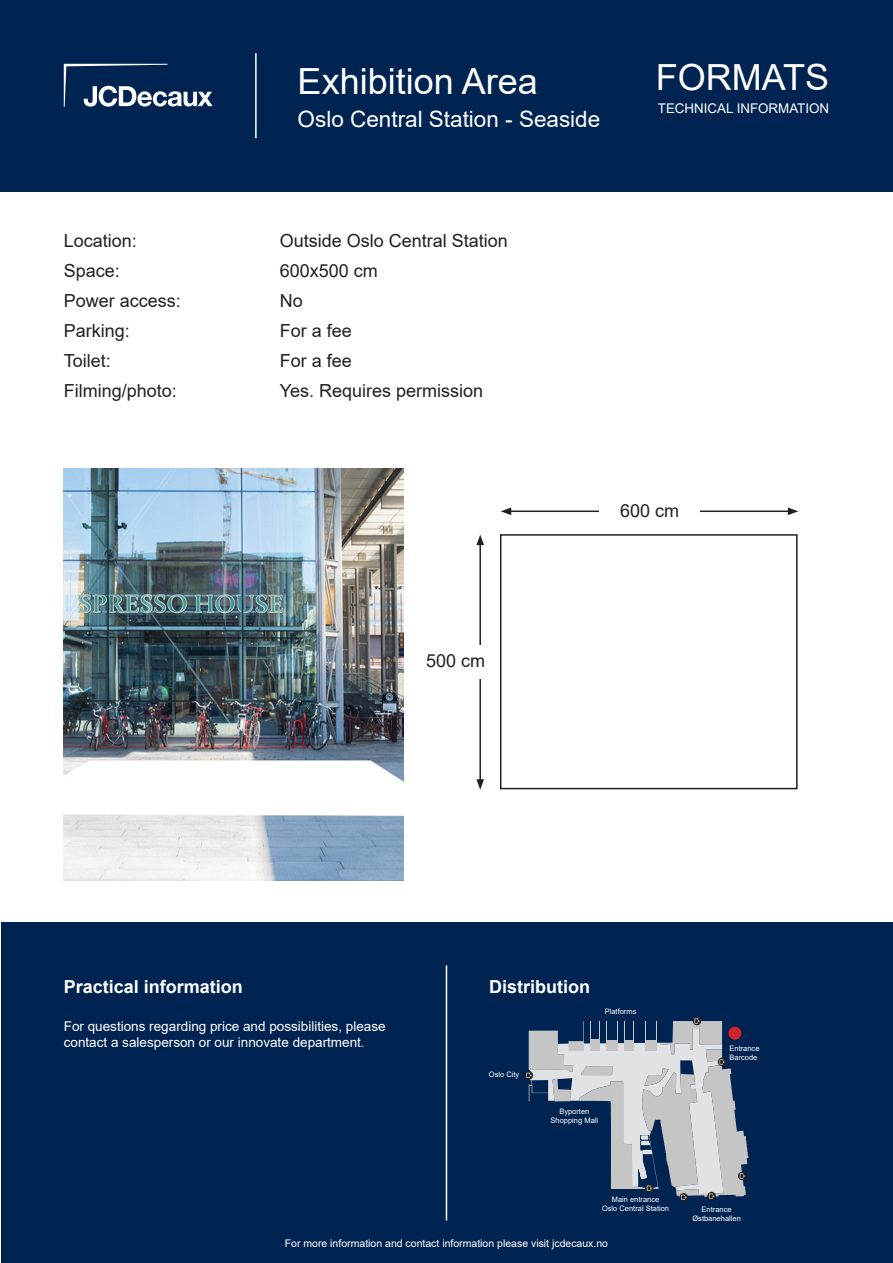
<style>
.page{position:relative;width:893px;height:1263px;background:#fff}
.page>*{position:absolute;margin:0;border:0;box-sizing:border-box;transform-origin:0 0}
.t1{font:36px "Arial";color:#fff}
.t2{font:22.5px "Arial";color:#fff}
.t3{font:18px "Arial";color:#231f20}
.t4{font:700 18px "Arial";color:#fff}
.t5{font:13.5px/16.2px "Arial";color:#fff}
.t6{font:13.35px "Arial";color:#fff}
.t7{font:10.5px "Arial";color:#fff}
.t8{font:7.5px "Arial";color:#fff}
</style>
<div class="page">
<div style="left:0;top:0;width:893px;height:191px;background:#002451"></div>
<div style="left:1px;top:923px;width:892px;height:340px;background:#002451"></div>
<svg style="left:64px;top:64px;width:149px;height:43px"></svg>
<hr style="left:255px;top:53px;width:2px;height:85px;background:#fff">
<hr style="left:446px;top:965px;width:1px;height:255px;background:#fff">
<div style="left:525px;top:1071px;width:8px;height:8px;background:#231f20;border-radius:50%"></div>
<div style="left:693px;top:1017px;width:8px;height:8px;background:#231f20;border-radius:50%"></div>
<div style="left:679px;top:1193px;width:9px;height:8px;background:#231f20;border-radius:50%"></div>
<svg style="left:526px;top:1018px;width:222px;height:182px"></svg>
<div style="left:728px;top:1027px;width:13px;height:13px;background:#d1232a;border-radius:50%"></div>
<hr style="left:509px;top:510px;width:281px;height:2px;background:#231f20">
<svg style="left:788px;top:507px;width:10px;height:8px"></svg>
<svg style="left:501px;top:507px;width:10px;height:8px"></svg>
<hr style="left:479px;top:543px;width:2px;height:238px;background:#231f20">
<svg style="left:476px;top:535px;width:8px;height:10px"></svg>
<svg style="left:476px;top:779px;width:8px;height:11px"></svg>
<img style="left:64px;top:468px;width:340px;height:412px">
<div style="left:405px;top:645px;width:97px;height:33px;background:#fff"></div>
<div style="left:599px;top:496px;width:101px;height:39px;background:#fff"></div>
<div style="left:500px;top:534px;width:298px;height:255px;border:2px solid #231f20"></div>
<p class="t1" style="left:298px;top:57px;width:242px">Exhibition Area</p>
<p class="t2" style="left:298px;top:104px;width:304px">Oslo Central Station - Seaside</p>
<h1 class="t1" style="left:656px;top:53px;width:175px">FORMATS</h1>
<p class="t6" style="left:658px;top:99px;width:173px">TECHNICAL INFORMATION</p>
<p class="t3" style="left:64px;top:228px;width:75px">Location:</p>
<p class="t3" style="left:280px;top:228px;width:230px">Outside Oslo Central Station</p>
<p class="t3" style="left:64px;top:258px;width:58px">Space:</p>
<p class="t3" style="left:280px;top:258px;width:100px">600x500 cm</p>
<p class="t3" style="left:64px;top:288px;width:119px">Power access:</p>
<p class="t3" style="left:280px;top:288px;width:25px">No</p>
<p class="t3" style="left:64px;top:318px;width:68px">Parking:</p>
<p class="t3" style="left:280px;top:318px;width:74px">For a fee</p>
<p class="t3" style="left:64px;top:348px;width:49px">Toilet:</p>
<p class="t3" style="left:280px;top:348px;width:74px">For a fee</p>
<p class="t3" style="left:64px;top:378px;width:115px">Filming/photo:</p>
<p class="t3" style="left:280px;top:378px;width:205px">Yes. Requires permission</p>
<p class="t3" style="left:620px;top:498px;width:61px">600 cm</p>
<p class="t3" style="left:426px;top:648px;width:61px">500 cm</p>
<p class="t4" style="left:64px;top:974px;width:181px">Practical information</p>
<p class="t5" style="left:64px;top:1018px;width:323px">For questions regarding price and possibilities, please contact a salesperson or our innovate department.</p>
<p class="t4" style="left:489px;top:974px;width:102px">Distribution</p>
<p class="t8" style="left:605px;top:1006px;width:33px">Platforms</p>
<p class="t8" style="left:489px;top:1069px;width:32px">Oslo City</p>
<p class="t8" style="left:559px;top:1106px;width:32px">Byporten</p>
<p class="t8" style="left:551px;top:1115px;width:49px">Shopping Mall</p>
<p class="t8" style="left:729px;top:1043px;width:32px">Entrance</p>
<p class="t8" style="left:729px;top:1052px;width:29px">Barcode</p>
<p class="t8" style="left:612px;top:1194px;width:49px">Main entrance</p>
<p class="t8" style="left:602px;top:1203px;width:69px">Oslo Central Station</p>
<p class="t7" style="left:285px;top:1236px;width:325px">For more information and contact information please visit jcdecaux.no</p>
<p class="t8" style="left:702px;top:1204px;width:32px">Entrance</p>
<p class="t8" style="left:692px;top:1213px;width:50px">Østbanehallen</p>
</div>
